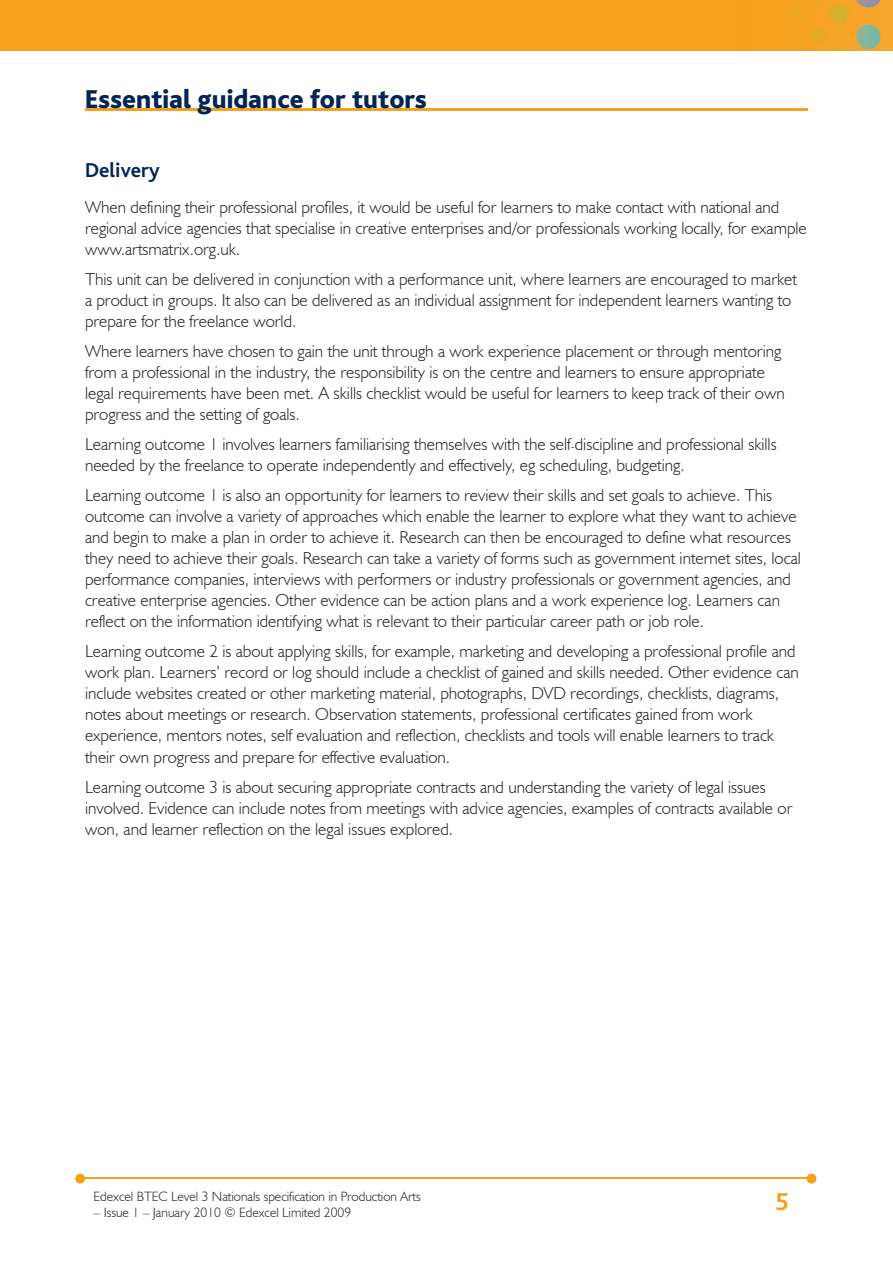
<style>
.page{position:relative;width:893px;height:1263px;background:#fff}
.page>*{position:absolute;margin:0;border:0;box-sizing:border-box;transform-origin:0 0}
.t1{font:800 27px "Bliss";color:#002556}
.t2{font:700 25.5px "Bliss";color:#f6a01b}
.t3{font:700 21px "Bliss";color:#002556}
.t4{font:300 17.25px/21px "Humanist 521 BT";color:#231f20}
.t5{font:300 13.5px "Humanist 521 BT";color:#231f20}
.s1{font-size:18px}
.s2{font-size:12px}
</style>
<div class="page">
<img style="left:0;top:0;width:893px;height:51px">
<hr style="left:82px;top:1178px;width:728px;height:1px;background:#f6a01b">
<svg style="left:807px;top:1174px;width:9px;height:9px"></svg>
<svg style="left:75px;top:1174px;width:10px;height:9px"></svg>
<hr style="left:85px;top:108px;width:723px;height:2px;background:#f6a01b">
<h1 class="t1" style="left:85px;top:85px;width:344px">Essential guidance for tutors</h1>
<p class="t3" style="left:85px;top:160px;width:76px">Delivery</p>
<p class="t4" style="left:85px;top:197px;width:723px">When defining their professional profiles, it would be useful for learners to make contact with national and regional advice agencies that specialise in creative enterprises and/or professionals working locally, for example www.artsmatrix.org.uk.</p>
<p class="t4" style="left:85px;top:269px;width:713px">This unit can be delivered in conjunction with a performance unit, where learners are encouraged to market a product in groups. It also can be delivered as an individual assignment for independent learners wanting to prepare for the freelance world.</p>
<p class="t4" style="left:85px;top:341px;width:701px">Where learners have chosen to gain the unit through a work experience placement or through mentoring from a professional in the industry, the responsibility is on the centre and learners to ensure appropriate legal requirements have been met. <span class="s1">A s</span>kills checklist would be useful for learners to keep track of their own progress and the setting of goals.</p>
<p class="t4" style="left:85px;top:434px;width:693px">Learning outcome 1 involves learners familiarising themselves with the self<span class="s2">-</span>discipline and professional skills needed by the freelance to operate independently and effectively, eg scheduling, budgeting.</p>
<p class="t4" style="left:85px;top:485px;width:717px">Learning outcome 1 is also an opportunity for learners to review their skills and set goals to achieve. This outcome can involve a variety of approaches which enable the learner to explore what they want to achieve and begin to make a plan in order to achieve it. Research can then be encouraged to define what resources they need to achieve their goals. Research can take a variety of forms such as government internet sites, local performance companies, interviews with performers or industry professionals or government agencies, and creative enterprise agencies. Other evidence can be action plans and a work experience log. Learners can reflect on the information identifying what is relevant to their particular career path or job role.</p>
<p class="t4" style="left:85px;top:641px;width:715px">Learning outcome 2 is about applying skills, for example, marketing and developing a professional profile and work plan. Learners’ record or log should include a checklist of gained and skills needed. Other evidence can include websites created or other marketing material, photographs, DVD recordings, checklists, diagrams, notes about meetings or research. Observation statements, professional certificates gained from work experience, mentors notes, self evaluation and reflection, checklists and tools will enable learners to track their own progress and prepare for effective evaluation.</p>
<p class="t4" style="left:85px;top:776px;width:709px">Learning outcome 3 is about securing appropriate contracts and understanding the variety of legal issues involved. Evidence can include notes from meetings with advice agencies, examples of contracts available or won, and learner reflection on the legal issues explored.</p>
<p class="t5" style="left:94px;top:1188px;width:329px">Edexcel BTEC Level 3 Nationals specification in Production Arts</p>
<p class="t5" style="left:94px;top:1204px;width:259px">– Issue 1 – January 2010 © Edexcel Limited 2009</p>
<h2 class="t2" style="left:775px;top:1189px;width:15px">5</h2>
</div>
